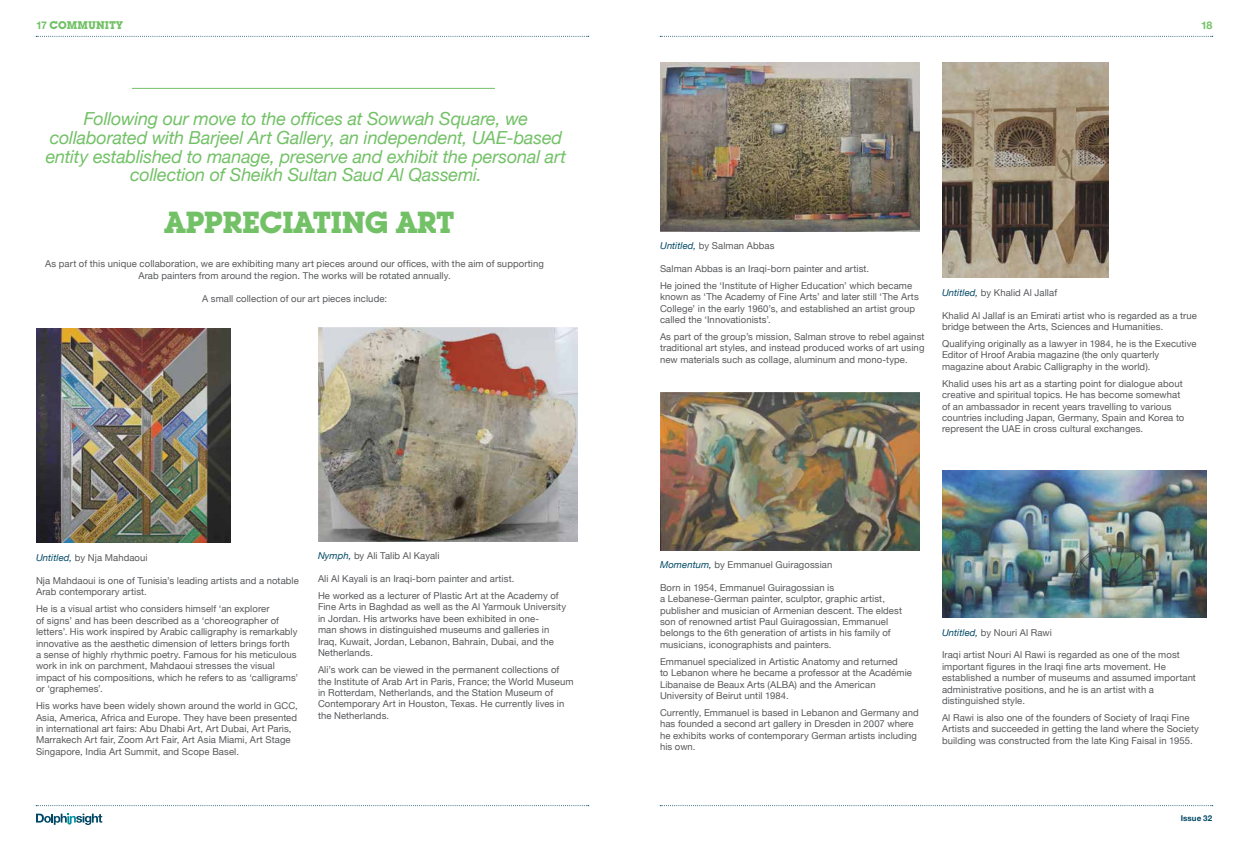
<style>
.page{position:relative;width:1248px;height:842px;background:#fff}
.page>*{position:absolute;margin:0;border:0;box-sizing:border-box;transform-origin:0 0}
.t1{font:700 30px "Lubalin Graph IT Cby BT";letter-spacing:-.03em;color:#73c167}
.t2{font:italic 18px/18.8px "Helvetica Neue";letter-spacing:-.01em;color:#73c167;text-align:center}
.t3{font:700 11px "Lubalin Graph IT Cby BT";color:#73c167}
.t4{font:700 10.6px "Helvetica Neue";color:#73c167}
.t5{font:9.5px/11.4px "Helvetica Neue";letter-spacing:.01em;color:#58595b}
.t6{font:700 8px "Helvetica Neue";letter-spacing:.005em;color:#004865}
.s1{font-family:"Helvetica Neue";font-size:10.6px}
.s2{font-style:italic;color:#004865}
</style>
<div class="page">
<hr style="left:132px;top:88px;width:363px;height:1px;background:#73c167">
<svg style="left:36px;top:814px;width:66px;height:11px"></svg>
<svg style="left:660px;top:36px;width:552px;height:1px"></svg>
<svg style="left:660px;top:805px;width:552px;height:1px"></svg>
<svg style="left:36px;top:36px;width:552px;height:1px"></svg>
<svg style="left:36px;top:805px;width:552px;height:1px"></svg>
<img style="left:36px;top:329px;width:194px;height:214px">
<img style="left:318px;top:327px;width:259px;height:214px">
<img style="left:660px;top:62px;width:259px;height:169px">
<img style="left:942px;top:62px;width:166px;height:215px">
<img style="left:660px;top:393px;width:259px;height:157px">
<img style="left:942px;top:471px;width:264px;height:146px">
<p class="t3" style="left:36px;top:19px;width:88px"><span class="s1">17</span> COMMUNITY</p>
<p class="t4" style="left:1200px;top:17px;width:13px">18</p>
<h2 class="t2" style="left:46px;top:110px;width:522px">Following our move to the offices at Sowwah Square, we collaborated with Barjeel Art Gallery, an independent, UAE-based entity established to manage, preserve and exhibit the personal art collection of Sheikh Sultan Saud Al Qassemi.</h2>
<h1 class="t1" style="left:165px;top:204px;width:292px">APPRECIATING ART</h1>
<p class="t5" style="left:45px;top:259px;width:500px;text-align:center">As part of this unique collaboration, we are exhibiting many art pieces around our offices, with the aim of supporting<br>Arab painters from around the region. The works will be rotated annually.</p>
<p class="t5" style="left:202px;top:293px;width:186px">A small collection of our art pieces include:</p>
<p class="t5" style="left:36px;top:552px;width:113px"><span class="s2">Untitled,</span> by Nja Mahdaoui</p>
<p class="t5" style="left:36px;top:575px;width:264px">Nja Mahdaoui is one of Tunisia’s leading artists and a notable<br>Arab contemporary artist.</p>
<p class="t5" style="left:36px;top:604px;width:264px">He is a visual artist who considers himself ‘an explorer<br>of signs’ and has been described as a ‘choreographer of letters’. His work inspired by Arabic calligraphy is remarkably innovative as the aesthetic dimension of letters brings forth<br>a sense of highly rhythmic poetry. Famous for his meticulous work in ink on parchment, Mahdaoui stresses the visual impact of his compositions, which he refers to as ‘calligrams’ or ‘graphemes’.</p>
<p class="t5" style="left:36px;top:701px;width:263px">His works have been widely shown around the world in GCC, Asia, America, Africa and Europe. They have been presented in international art fairs: Abu Dhabi Art, Art Dubai, Art Paris, Marrakech Art fair, Zoom Art Fair, Art Asia Miami, Art Stage Singapore, India Art Summit, and Scope Basel.</p>
<p class="t5" style="left:318px;top:551px;width:123px"><span class="s2">Nymph,</span> by Ali Talib Al Kayali</p>
<p class="t5" style="left:318px;top:571px;width:242px;line-height:17.1px">Ali Al Kayali is an Iraqi-born painter and artist.<br>He worked as a lecturer of Plastic Art at the Academy of</p>
<p class="t5" style="left:318px;top:602px;width:250px">Fine Arts in Baghdad as well as the Al Yarmouk University in Jordan. His artworks have been exhibited in one-<br>man shows in distinguished museums and galleries in Iraq, Kuwait, Jordan, Lebanon, Bahrain, Dubai, and the Netherlands.</p>
<p class="t5" style="left:318px;top:665px;width:257px">Ali’s work can be viewed in the permanent collections of the Institute of Arab Art in Paris, France; the World Museum in Rotterdam, Netherlands, and the Station Museum of Contemporary Art in Houston, Texas. He currently lives in the Netherlands.</p>
<p class="t5" style="left:660px;top:240px;width:116px"><span class="s2">Untitled,</span> by Salman Abbas</p>
<p class="t5" style="left:660px;top:260px;width:254px;line-height:17.1px">Salman Abbas is an Iraqi-born painter and artist.<br>He joined the ‘Institute of Higher Education’ which became</p>
<p class="t5" style="left:660px;top:292px;width:260px">known as ‘The Academy of Fine Arts’ and later still ‘The Arts<br>College’ in the early 1960’s, and established an artist group called the ‘Innovationists’.</p>
<p class="t5" style="left:660px;top:331px;width:266px;text-align:justify">As part of the group’s mission, Salman strove to rebel against traditional art styles, and instead produced works of art using new materials such as collage, aluminum and mono-type.</p>
<p class="t5" style="left:941px;top:287px;width:117px"><span class="s2">Untitled,</span> by Khalid Al Jallaf</p>
<p class="t5" style="left:941px;top:310px;width:256px">Khalid Al Jallaf is an Emirati artist who is regarded as a true bridge between the Arts, Sciences and Humanities.</p>
<p class="t5" style="left:941px;top:338px;width:256px">Qualifying originally as a lawyer in 1984, he is the Executive<br>Editor of Hroof Arabia magazine (the only quarterly magazine about Arabic Calligraphy in the world).</p>
<p class="t5" style="left:941px;top:378px;width:244px">Khalid uses his art as a starting point for dialogue about creative and spiritual topics. He has become somewhat of an ambassador in recent years travelling to various countries including Japan, Germany, Spain and Korea to represent the UAE in cross cultural exchanges.</p>
<p class="t5" style="left:660px;top:559px;width:174px"><span class="s2">Momentum,</span> by Emmanuel Guiragossian</p>
<p class="t5" style="left:660px;top:582px;width:243px">Born in 1954, Emmanuel Guiragossian is<br>a Lebanese-German painter, sculptor, graphic artist, publisher and musician of Armenian descent. The eldest son of renowned artist Paul Guiragossian, Emmanuel belongs to the 6th generation of artists in his family of musicians, iconographists and painters.</p>
<p class="t5" style="left:660px;top:656px;width:253px">Emmanuel specialized in Artistic Anatomy and returned<br>to Lebanon where he became a professor at the Académie Libanaise de Beaux Arts (ALBA) and the American University of Beirut until 1984.</p>
<p class="t5" style="left:660px;top:707px;width:260px">Currently, Emmanuel is based in Lebanon and Germany and has founded a second art gallery in Dresden in 2007 where he exhibits works of contemporary German artists including his own.</p>
<p class="t5" style="left:941px;top:627px;width:111px"><span class="s2">Untitled,</span> by Nouri Al Rawi</p>
<p class="t5" style="left:941px;top:650px;width:255px">Iraqi artist Nouri Al Rawi is regarded as one of the most important figures in the Iraqi fine arts movement. He established a number of museums and assumed important administrative positions, and he is an artist with a distinguished style.</p>
<p class="t5" style="left:941px;top:712px;width:258px">Al Rawi is also one of the founders of Society of Iraqi Fine<br>Artists and succeeded in getting the land where the Society building was constructed from the late King Faisal in 1955.</p>
<p class="t6" style="left:1180px;top:811px;width:33px">Issue 32</p>
</div>
